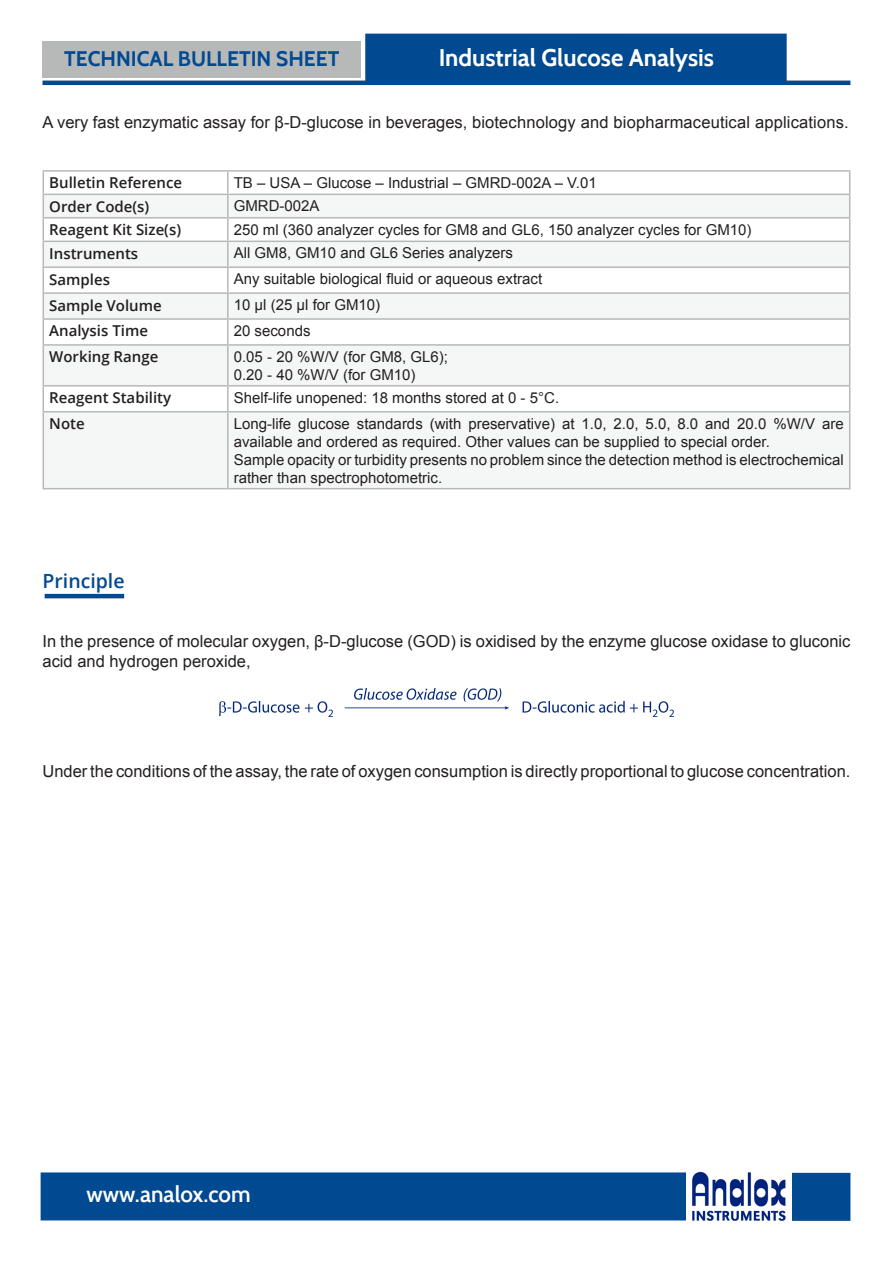
<style>
.page{position:relative;width:893px;height:1263px;background:#fff}
.page>*{position:absolute;margin:0;border:0;box-sizing:border-box;transform-origin:0 0}
.t1{font:700 24px "Cabin";color:#fff}
.t2{font:600 22.5px "Cabin";color:#fff}
.t3{font:700 21px "Cabin";color:#014990}
.Paragraph_Style_1{font:600 19.5px "Open Sans";color:#014990}
.Paragraph_Style_1-2{font:16.5px/19.8px "Arial";color:#231f20}
.Paragraph_Style_1-3{font:15px/18px "Arial";color:#231f20}
.Paragraph_Style_1-4{font:600 15px "Open Sans";color:#231f20}
</style>
<div class="page">
<svg style="left:44px;top:195px;width:805px;height:293px;fill:#f5f6f6"></svg>
<hr style="left:227px;top:242px;width:2px;height:24px;background:#b7b9b8">
<hr style="left:43px;top:266px;width:185px;height:2px;background:#b7b9b8">
<hr style="left:228px;top:266px;width:622px;height:2px;background:#b7b9b8">
<hr style="left:227px;top:268px;width:2px;height:24px;background:#b7b9b8">
<hr style="left:43px;top:292px;width:185px;height:2px;background:#b7b9b8">
<hr style="left:228px;top:292px;width:622px;height:2px;background:#b7b9b8">
<hr style="left:227px;top:294px;width:2px;height:24px;background:#b7b9b8">
<hr style="left:43px;top:318px;width:185px;height:2px;background:#b7b9b8">
<hr style="left:228px;top:318px;width:622px;height:2px;background:#b7b9b8">
<hr style="left:227px;top:320px;width:2px;height:24px;background:#b7b9b8">
<hr style="left:43px;top:344px;width:185px;height:2px;background:#b7b9b8">
<hr style="left:43px;top:346px;width:1px;height:39px;background:#b7b9b8">
<hr style="left:228px;top:344px;width:622px;height:2px;background:#b7b9b8">
<hr style="left:227px;top:346px;width:2px;height:39px;background:#b7b9b8">
<hr style="left:849px;top:346px;width:1px;height:39px;background:#b7b9b8">
<hr style="left:43px;top:385px;width:185px;height:2px;background:#b7b9b8">
<svg style="left:43px;top:387px;width:1px;height:24px"></svg>
<hr style="left:228px;top:385px;width:622px;height:2px;background:#b7b9b8">
<hr style="left:227px;top:387px;width:2px;height:24px;background:#b7b9b8">
<svg style="left:849px;top:387px;width:1px;height:24px"></svg>
<hr style="left:43px;top:411px;width:185px;height:1px;background:#b7b9b8">
<hr style="left:43px;top:412px;width:1px;height:76px;background:#b7b9b8">
<hr style="left:228px;top:411px;width:622px;height:1px;background:#b7b9b8">
<hr style="left:227px;top:412px;width:2px;height:76px;background:#b7b9b8">
<hr style="left:849px;top:412px;width:1px;height:76px;background:#b7b9b8">
<hr style="left:43px;top:488px;width:185px;height:1px;background:#b7b9b8">
<hr style="left:228px;top:488px;width:622px;height:1px;background:#b7b9b8">
<hr style="left:228px;top:170px;width:622px;height:2px;background:#b7b9b8">
<hr style="left:228px;top:194px;width:622px;height:1px;background:#b7b9b8">
<hr style="left:227px;top:219px;width:2px;height:22px;background:#b7b9b8">
<hr style="left:43px;top:170px;width:185px;height:2px;background:#b7b9b8">
<hr style="left:227px;top:172px;width:2px;height:22px;background:#b7b9b8">
<hr style="left:228px;top:217px;width:622px;height:2px;background:#b7b9b8">
<svg style="left:849px;top:172px;width:1px;height:172px"></svg>
<hr style="left:43px;top:241px;width:185px;height:1px;background:#b7b9b8">
<hr style="left:228px;top:241px;width:622px;height:1px;background:#b7b9b8">
<hr style="left:43px;top:194px;width:185px;height:1px;background:#b7b9b8">
<svg style="left:43px;top:172px;width:1px;height:172px"></svg>
<hr style="left:227px;top:195px;width:2px;height:22px;background:#b7b9b8">
<hr style="left:43px;top:217px;width:185px;height:2px;background:#b7b9b8">
<div style="left:41px;top:1172px;width:646px;height:48px;background:#014990"></div>
<div style="left:791px;top:1173px;width:59px;height:48px;background:#014990"></div>
<div style="left:366px;top:34px;width:420px;height:47px;background:#014990"></div>
<hr style="left:43px;top:81px;width:807px;height:4px;background:#014990">
<img style="left:219px;top:688px;width:455px;height:28px">
<hr style="left:45px;top:594px;width:79px;height:4px;background:#014990">
<img style="left:692px;top:1171px;width:100px;height:50px">
<div style="left:43px;top:42px;width:318px;height:36px;background:#b7b9b8"></div>
<p class="t3" style="left:64px;top:46px;width:277px">TECHNICAL BULLETIN SHEET</p>
<p class="t1" style="left:439px;top:43px;width:277px">Industrial Glucose Analysis</p>
<p class="Paragraph_Style_1-2" style="left:43px;top:112px;width:808px">A very fast enzymatic assay for β-D-glucose in beverages, biotechnology and biopharmaceutical applications.</p>
<p class="Paragraph_Style_1-4" style="left:49px;top:173px;width:134px">Bulletin Reference</p>
<p class="Paragraph_Style_1-3" style="left:234px;top:174px;width:364px">TB – USA – Glucose – Industrial – GMRD-002A – V.01</p>
<p class="Paragraph_Style_1-4" style="left:49px;top:196px;width:102px">Order Code(s)</p>
<p class="Paragraph_Style_1-3" style="left:234px;top:197px;width:87px">GMRD-002A</p>
<p class="Paragraph_Style_1-4" style="left:49px;top:220px;width:133px">Reagent Kit Size(s)</p>
<p class="Paragraph_Style_1-3" style="left:234px;top:221px;width:519px">250 ml (360 analyzer cycles for GM8 and GL6, 150 analyzer cycles for GM10)</p>
<p class="Paragraph_Style_1-4" style="left:49px;top:243px;width:90px">Instruments</p>
<p class="Paragraph_Style_1-3" style="left:234px;top:244px;width:281px">All GM8, GM10 and GL6 Series analyzers</p>
<p class="Paragraph_Style_1-4" style="left:49px;top:269px;width:62px">Samples</p>
<p class="Paragraph_Style_1-3" style="left:234px;top:270px;width:310px">Any suitable biological fluid or aqueous extract</p>
<p class="Paragraph_Style_1-4" style="left:49px;top:295px;width:114px">Sample Volume</p>
<p class="Paragraph_Style_1-3" style="left:234px;top:296px;width:148px">10 µl (25 µl for GM10)</p>
<p class="Paragraph_Style_1-4" style="left:49px;top:321px;width:100px">Analysis Time</p>
<p class="Paragraph_Style_1-3" style="left:234px;top:322px;width:78px">20 seconds</p>
<p class="Paragraph_Style_1-4" style="left:49px;top:347px;width:111px">Working Range</p>
<p class="Paragraph_Style_1-3" style="left:234px;top:348px;width:216px">0.05 - 20 %W/V (for GM8, GL6);</p>
<p class="Paragraph_Style_1-3" style="left:234px;top:366px;width:183px">0.20 - 40 %W/V (for GM10)</p>
<p class="Paragraph_Style_1-4" style="left:49px;top:388px;width:123px">Reagent Stability</p>
<p class="Paragraph_Style_1-3" style="left:234px;top:389px;width:327px">Shelf-life unopened: 18 months stored at 0 - 5°C.</p>
<p class="Paragraph_Style_1-4" style="left:49px;top:413px;width:37px">Note</p>
<p class="Paragraph_Style_1-3" style="left:234px;top:414px;width:611px">Long-life glucose standards (with preservative) at 1.0, 2.0, 5.0, 8.0 and 20.0 %W/V are available and ordered as required. Other values can be supplied to special order.</p>
<p class="Paragraph_Style_1-3" style="left:234px;top:450px;width:611px">Sample opacity or turbidity presents no problem since the detection method is electrochemical rather than spectrophotometric.</p>
<p class="Paragraph_Style_1" style="left:43px;top:567px;width:84px">Principle</p>
<p class="Paragraph_Style_1-2" style="left:43px;top:631px;width:809px">In the presence of molecular oxygen, β-D-glucose (GOD) is oxidised by the enzyme glucose oxidase to gluconic acid and hydrogen peroxide,</p>
<p class="Paragraph_Style_1-2" style="left:43px;top:762px;width:809px">Under the conditions of the assay, the rate of oxygen consumption is directly proportional to glucose concentration.</p>
<p class="t2" style="left:86px;top:1180px;width:166px">www.analox.com</p>
</div>
